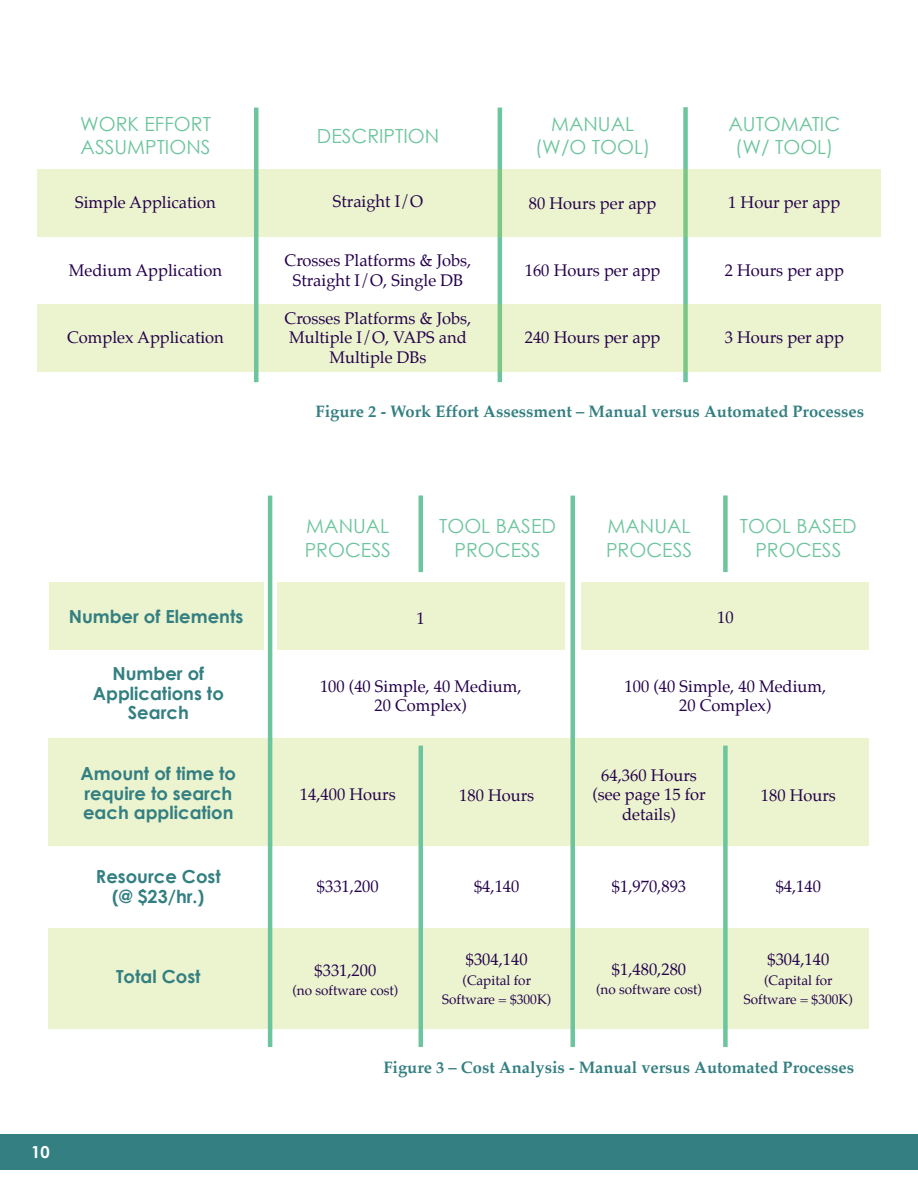
<style>
.page{position:relative;width:918px;height:1188px;background:#fff}
.page>*{position:absolute;margin:0;border:0;box-sizing:border-box;transform-origin:0 0}
.table_title_small{font:19.5px/23.4px "Century Gothic";color:#6dc59e}
.table_right{font:700 18px/19.5px "Century Gothic";color:#337f81;text-align:center}
.table_right-2{font:16.5px/19.5px "Palatino";color:#24014b;text-align:center}
.figure_box{font:700 16.5px "Palatino";color:#337f81}
.t1{font:700 16.5px "Century Gothic";color:#fff}
.table_right-3{font:13.5px/19.5px "Palatino";color:#24014b;text-align:center}
</style>
<div class="page">
<div style="left:0;top:1134px;width:918px;height:36px;background:#337f81"></div>
<hr style="left:498px;top:108px;width:4px;height:274px;background:#6dc59e">
<div style="left:683px;top:107px;width:5px;height:275px;background:#6dc59e"></div>
<div style="left:37px;top:305px;width:844px;height:67px;background:#ebf3cf"></div>
<div style="left:37px;top:170px;width:844px;height:67px;background:#ebf3cf"></div>
<hr style="left:254px;top:108px;width:4px;height:274px;background:#6dc59e">
<div style="left:277px;top:583px;width:287px;height:67px;background:#ebf3cf"></div>
<div style="left:582px;top:583px;width:287px;height:67px;background:#ebf3cf"></div>
<div style="left:49px;top:928px;width:820px;height:100px;background:#ebf3cf"></div>
<div style="left:49px;top:738px;width:820px;height:107px;background:#ebf3cf"></div>
<div style="left:49px;top:583px;width:214px;height:67px;background:#ebf3cf"></div>
<hr style="left:419px;top:495px;width:4px;height:77px;background:#6dc59e">
<div style="left:723px;top:495px;width:5px;height:77px;background:#6dc59e"></div>
<hr style="left:419px;top:746px;width:4px;height:301px;background:#6dc59e">
<div style="left:723px;top:746px;width:5px;height:301px;background:#6dc59e"></div>
<hr style="left:571px;top:496px;width:4px;height:551px;background:#6dc59e">
<hr style="left:268px;top:496px;width:4px;height:551px;background:#6dc59e">
<p class="table_title_small" style="left:80px;top:112px;width:132px">WORK EFFORT<br>ASSUMPTIONS</p>
<p class="table_right-2" style="left:75px;top:193px;width:142px">Simple Application</p>
<p class="table_right-2" style="left:69px;top:261px;width:155px">Medium Application</p>
<p class="table_right-2" style="left:67px;top:328px;width:158px">Complex Application</p>
<p class="table_right" style="left:69px;top:606px;width:176px">Number of Elements</p>
<p class="table_right" style="left:93px;top:663px;width:133px">Number of<br>Applications to<br>Search</p>
<p class="table_right" style="left:81px;top:763px;width:157px;text-align:left">Amount of time to require to search each application</p>
<p class="table_right" style="left:96px;top:866px;width:126px">Resource Cost (@ $23/hr.)</p>
<p class="table_right" style="left:116px;top:966px;width:86px">Total Cost</p>
<p class="t1" style="left:31px;top:1141px;width:20px">10</p>
<p class="table_title_small" style="left:317px;top:124px;width:124px">DESCRIPTION</p>
<p class="table_right-2" style="left:333px;top:192px;width:92px">Straight I/O</p>
<p class="table_right-2" style="left:285px;top:251px;width:188px">Crosses Platforms &amp; Jobs,<br>Straight I/O, Single DB</p>
<p class="table_right-2" style="left:285px;top:309px;width:188px">Crosses Platforms &amp; Jobs,<br>Multiple I/O, VAPS and<br>Multiple DBs</p>
<p class="table_title_small" style="left:551px;top:112px;width:84px">MANUAL</p>
<p class="table_title_small" style="left:535px;top:135px;width:117px">(W/O TOOL)</p>
<p class="table_right-2" style="left:529px;top:194px;width:129px">80 Hours per app</p>
<p class="table_right-2" style="left:525px;top:261px;width:137px">160 Hours per app</p>
<p class="table_right-2" style="left:525px;top:328px;width:137px">240 Hours per app</p>
<p class="table_title_small" style="left:728px;top:112px;width:113px">AUTOMATIC</p>
<p class="table_title_small" style="left:735px;top:135px;width:100px">(W/ TOOL)</p>
<p class="table_right-2" style="left:728px;top:192px;width:114px">1 Hour per app</p>
<p class="table_right-2" style="left:725px;top:260px;width:121px">2 Hours per app</p>
<p class="table_right-2" style="left:725px;top:328px;width:121px">3 Hours per app</p>
<p class="figure_box" style="left:316px;top:397px;width:550px">Figure 2 - Work Effort Assessment – Manual versus Automated Processes</p>
<p class="table_title_small" style="left:306px;top:514px;width:84px">MANUAL</p>
<p class="table_title_small" style="left:305px;top:538px;width:88px">PROCESS</p>
<p class="table_title_small" style="left:439px;top:514px;width:118px">TOOL BASED</p>
<p class="table_title_small" style="left:455px;top:538px;width:88px">PROCESS</p>
<p class="table_title_small" style="left:608px;top:514px;width:84px">MANUAL</p>
<p class="table_title_small" style="left:606px;top:538px;width:88px">PROCESS</p>
<p class="table_title_small" style="left:740px;top:514px;width:118px">TOOL BASED</p>
<p class="table_title_small" style="left:755px;top:538px;width:88px">PROCESS</p>
<p class="table_right-2" style="left:417px;top:608px;width:10px">1</p>
<p class="table_right-2" style="left:717px;top:607px;width:18px">10</p>
<p class="table_right-2" style="left:320px;top:676px;width:203px">100 (40 Simple, 40 Medium,<br>20 Complex)</p>
<p class="table_right-2" style="left:625px;top:676px;width:203px">100 (40 Simple, 40 Medium,<br>20 Complex)</p>
<p class="table_right-2" style="left:300px;top:785px;width:97px">14,400 Hours</p>
<p class="table_right-2" style="left:592px;top:765px;width:115px">64,360 Hours (see page 15 for details)</p>
<p class="table_right-2" style="left:459px;top:785px;width:77px">180 Hours</p>
<p class="table_right-2" style="left:761px;top:785px;width:77px">180 Hours</p>
<p class="table_right-2" style="left:317px;top:877px;width:63px">$331,200</p>
<p class="table_right-2" style="left:612px;top:877px;width:76px">$1,970,893</p>
<p class="table_right-2" style="left:474px;top:877px;width:47px">$4,140</p>
<p class="table_right-2" style="left:315px;top:960px;width:63px">$331,200</p>
<p class="table_right-3" style="left:292px;top:981px;width:108px">(no software cost)</p>
<p class="table_right-2" style="left:466px;top:950px;width:63px">$304,140</p>
<p class="table_right-3" style="left:442px;top:970px;width:111px">(Capital for<br>Software = $300K)</p>
<p class="table_right-2" style="left:612px;top:960px;width:76px">$1,480,280</p>
<p class="table_right-3" style="left:596px;top:980px;width:108px">(no software cost)</p>
<p class="table_right-2" style="left:776px;top:877px;width:47px">$4,140</p>
<p class="table_right-2" style="left:767px;top:950px;width:63px">$304,140</p>
<p class="table_right-3" style="left:744px;top:970px;width:111px">(Capital for<br>Software = $300K)</p>
<p class="figure_box" style="left:383px;top:1054px;width:472px">Figure 3 – Cost Analysis - Manual versus Automated Processes</p>
</div>
